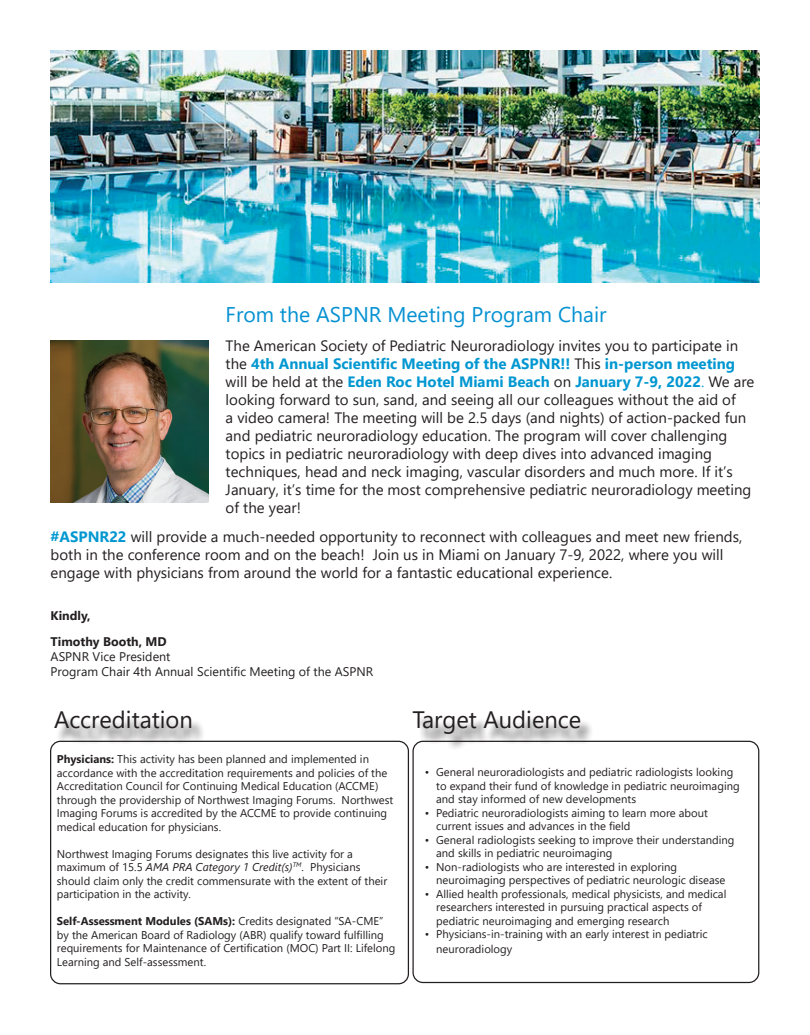
<style>
.page{position:relative;width:810px;height:1035px;background:#fff}
.page>*{position:absolute;margin:0;border:0;box-sizing:border-box;transform-origin:0 0}
.t1{font:23.75px "Segoe UI";color:#231f20}
.t2{font:21.25px "Segoe UI";color:#0591d2}
.t3{font:15px/18px "Segoe UI";color:#231f20}
.t4{font:12.5px/15px "Segoe UI";color:#231f20}
.t5{font:700 12.5px/26.2px "Segoe UI";color:#231f20}
.t6{font:11.25px/13.5px "Segoe UI";color:#231f20}
.s1{font-weight:700;color:#0097d1}
.s2{color:#0097d1}
.s3{font-weight:700}
.s4{font-style:italic}
</style>
<div class="page">
<img style="left:51px;top:51px;width:708px;height:232px">
<img style="left:50px;top:340px;width:159px;height:163px">
<div style="left:50px;top:741px;width:359px;height:243px;border:1px solid #231f20;border-radius:10px"></div>
<div style="left:56px;top:714px;width:149px;height:31px;background:#231f20;opacity:.75"></div>
<div style="left:414px;top:714px;width:180px;height:37px;background:#231f20;opacity:.75"></div>
<div style="left:412px;top:741px;width:347px;height:242px;border:1px solid #231f20;border-radius:10px"></div>
<h2 class="t2" style="left:226px;top:294px;width:382px">From the ASPNR Meeting Program Chair</h2>
<p class="t3" style="left:226px;top:335px;width:530px">The American Society of Pediatric Neuroradiology invites you to participate in the <span class="s1">4th Annual Scientific Meeting of the ASPNR!!</span> This <span class="s1">in-person meeting </span>will be held at the <span class="s1">Eden Roc Hotel Miami Beach</span> on <span class="s1">January 7-9, 2022</span><span class="s2">.</span> We are looking forward to sun, sand, and seeing all our colleagues without the aid of<br>a video camera! The meeting will be 2.5 days (and nights) of action-packed fun and pediatric neuroradiology education. The program will cover challenging topics in pediatric neuroradiology with deep dives into advanced imaging techniques, head and neck imaging, vascular disorders and much more. If it’s January, it’s time for the most comprehensive pediatric neuroradiology meeting of the year!</p>
<p class="t3" style="left:51px;top:527px;width:693px"><span class="s1">#ASPNR22</span> will provide a much-needed opportunity to reconnect with colleagues and meet new friends, both in the conference room and on the beach! Join us in Miami on January 7-9, 2022, where you will engage with physicians from around the world for a fantastic educational experience.</p>
<p class="t5" style="left:51px;top:601px;width:118px">Kindly,<br>Timothy Booth, MD</p>
<p class="t4" style="left:51px;top:648px;width:324px">ASPNR Vice President<br>Program Chair 4th Annual Scientific Meeting of the ASPNR</p>
<h1 class="t1" style="left:54px;top:698px;width:140px">Accreditation</h1>
<h1 class="t1" style="left:412px;top:698px;width:170px">Target Audience</h1>
<p class="t6" style="left:436px;top:764px;width:305px;text-indent:-11px">• General neuroradiologists and pediatric radiologists looking to expand their fund of knowledge in pediatric neuroimaging and stay informed of new developments</p>
<p class="t6" style="left:436px;top:805px;width:273px;text-indent:-11px">• Pediatric neuroradiologists aiming to learn more about current issues and advances in the field</p>
<p class="t6" style="left:436px;top:832px;width:300px;text-indent:-11px">• General radiologists seeking to improve their understanding and skills in pediatric neuroimaging</p>
<p class="t6" style="left:436px;top:859px;width:291px;text-indent:-11px">• Non-radiologists who are interested in exploring neuroimaging perspectives of pediatric neurologic disease</p>
<p class="t6" style="left:436px;top:886px;width:292px;text-indent:-11px">• Allied health professionals, medical physicists, and medical researchers interested in pursuing practical aspects of pediatric neuroimaging and emerging research</p>
<p class="t6" style="left:436px;top:926px;width:273px;line-height:15px;text-indent:-11px">• Physicians-in-training with an early interest in pediatric neuroradiology</p>
<p class="t6" style="left:57px;top:751px;width:338px"><span class="s3">Physicians:</span> This activity has been planned and implemented in accordance with the accreditation requirements and policies of the Accreditation Council for Continuing Medical Education (ACCME) through the providership of Northwest Imaging Forums. Northwest Imaging Forums is accredited by the ACCME to provide continuing medical education for physicians.</p>
<p class="t6" style="left:57px;top:846px;width:332px">Northwest Imaging Forums designates this live activity for a maximum of 15.5 <span class="s4">AMA PRA Category 1 Credit(s)</span><sup>TM</sup>. Physicians should claim only the credit commensurate with the extent of their participation in the activity.</p>
<p class="t6" style="left:57px;top:913px;width:340px"><span class="s3">Self-Assessment Modules (SAMs):</span> Credits designated “SA-CME” by the American Board of Radiology (ABR) qualify toward fulfilling requirements for Maintenance of Certification (MOC) Part II: Lifelong Learning and Self-assessment.</p>
</div>
